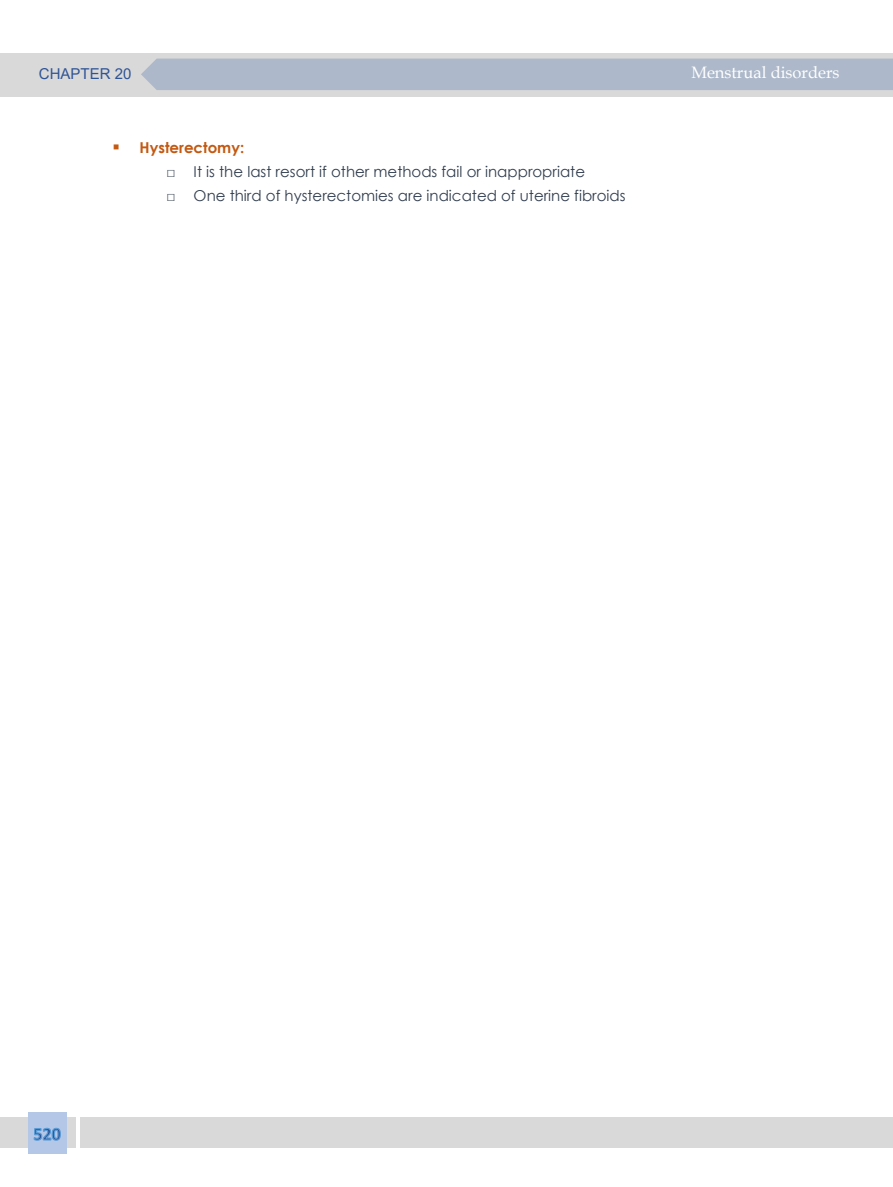
<style>
.page{position:relative;width:893px;height:1187px;background:#fff}
.page>*{position:absolute;margin:0;border:0;box-sizing:border-box;transform-origin:0 0}
.t1{font:16.5px "Book Antiqua 25";color:#fff}
.t2{font:15px "Century Gothic";color:#323e4f}
.t3{font:15px "Century Gothic Bold 31";color:#c45911}
.t4{font:15px "Arial 40";color:#2f5496}
.s1{font-family:"Century Schoolbook"}
.s2{font-family:"Century Gothic 168"}
</style>
<div class="page">
<div style="left:80px;top:1117px;width:813px;height:31px;background:#d9d9d9"></div>
<div style="left:0;top:53px;width:893px;height:43px;background:#d9d9d9"></div>
<div style="left:141px;top:59px;width:752px;height:31px;background:#adb9ca"></div>
<div style="left:0;top:1117px;width:76px;height:31px;background:#d9d9d9"></div>
<div style="left:28px;top:1112px;width:39px;height:41px;background:#b4c7e7"></div>
<svg style="left:33px;top:1127px;width:28px;height:14px"></svg>
<p class="t4" style="left:39px;top:65px;width:94px">CHAPTER 20</p>
<p class="t1" style="left:691px;top:63px;width:150px">Menstrual disorders</p>
<p class="t3" style="left:113px;top:138px;width:133px">▪ Hysterectomy:</p>
<p class="t2" style="left:167px;top:161px;width:420px"><span class="s1">□</span> It is the last resort if other methods fail or inappropriate</p>
<p class="t2" style="left:167px;top:185px;width:460px"><span class="s1">□</span> <span class="s2">One third</span> of hysterectomies are indicated of uterine fibroids</p>
</div>
